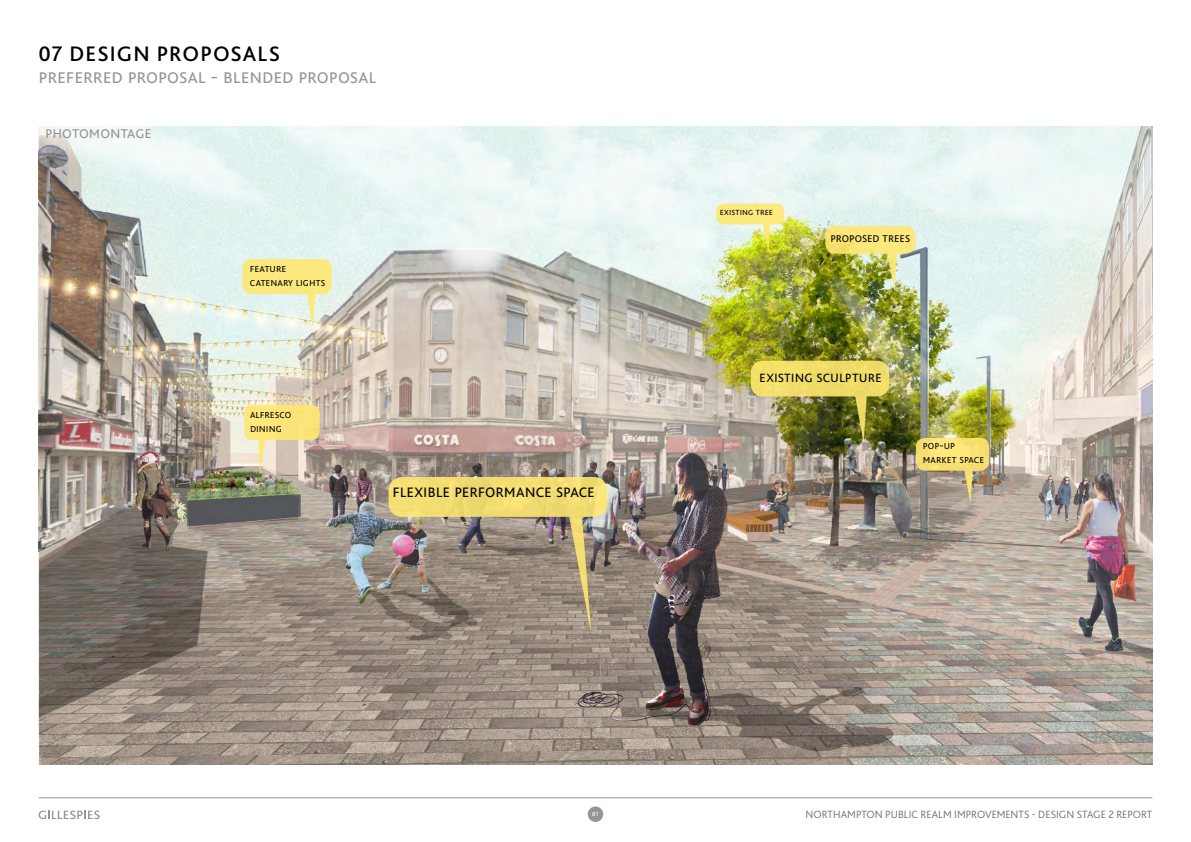
<style>
.page{position:relative;width:1191px;height:842px;background:#fff}
.page>*{position:absolute;margin:0;border:0;box-sizing:border-box;transform-origin:0 0}
.t1{font:300 22px "Bliss 2";color:#939598}
.t2{font:500 22px "Bliss 2";letter-spacing:.05em;color:#000}
.t3{font:300 19.4px "Bliss 2";color:#000}
.t4{font:300 18px "Bliss 2";color:#939598}
.t5{font:300 17.1px "Bliss 2";letter-spacing:.01em;color:#000}
.t6{font:300 13.9px "Bliss 2";color:#000}
.t7{font:300 12.4px/14px "Bliss 2";letter-spacing:.005em;color:#000}
.t8{font:300 11px "Bliss 2";letter-spacing:.005em;color:#6d6e71}
.t9{font:300 10.5px "Bliss 2";letter-spacing:.015em;color:#000}
.t10{font:500 6px "Bliss 2";color:#fff}
</style>
<div class="page">
<div style="left:588px;top:806px;width:15px;height:16px;background:#939598;border-radius:50%"></div>
<svg style="left:39px;top:811px;width:61px;height:8px"></svg>
<hr style="left:39px;top:798px;width:1113px;height:1px;background:#939598">
<img style="left:39px;top:127px;width:1113px;height:638px">
<svg style="left:388px;top:477px;width:219px;height:157px;background:#ad9d79"></svg>
<img style="left:750px;top:361px;width:139px;height:81px">
<img style="left:825px;top:226px;width:90px;height:65px">
<svg style="left:716px;top:204px;width:68px;height:49px;background:#e9e88f"></svg>
<svg style="left:916px;top:438px;width:73px;height:66px;background:#ccbb7d"></svg>
<svg style="left:242px;top:259px;width:90px;height:68px;background:#f0ecb0"></svg>
<svg style="left:244px;top:405px;width:76px;height:68px;background:#e9d798"></svg>
<h1 class="t2" style="left:39px;top:40px;width:243px">07 DESIGN PROPOSALS</h1>
<h1 class="t1" style="left:39px;top:62px;width:337px">Preferred proposal - blended proposal</h1>
<h3 class="t4" style="left:45px;top:120px;width:108px">photomontage</h3>
<p class="t7" style="left:250px;top:261px;width:76px">feature catenary lights</p>
<p class="t7" style="left:250px;top:406px;width:43px">alfresco dining</p>
<h2 class="t3" style="left:392px;top:478px;width:204px">flexible performance space</h2>
<p class="t9" style="left:720px;top:205px;width:54px">existing tree</p>
<p class="t6" style="left:830px;top:229px;width:80px">proposed trees</p>
<h3 class="t5" style="left:759px;top:366px;width:124px">existing sculpture</h3>
<p class="t7" style="left:922px;top:438px;width:63px">POP-UP<br>MARKET space</p>
<p class="t10" style="left:592px;top:810px;width:8px">81</p>
<p class="t8" style="left:805px;top:807px;width:348px">NORTHAMPTON PUBLIC REALM IMPROVEMENTS - DESIGN STAGE 2 REPORT</p>
</div>
